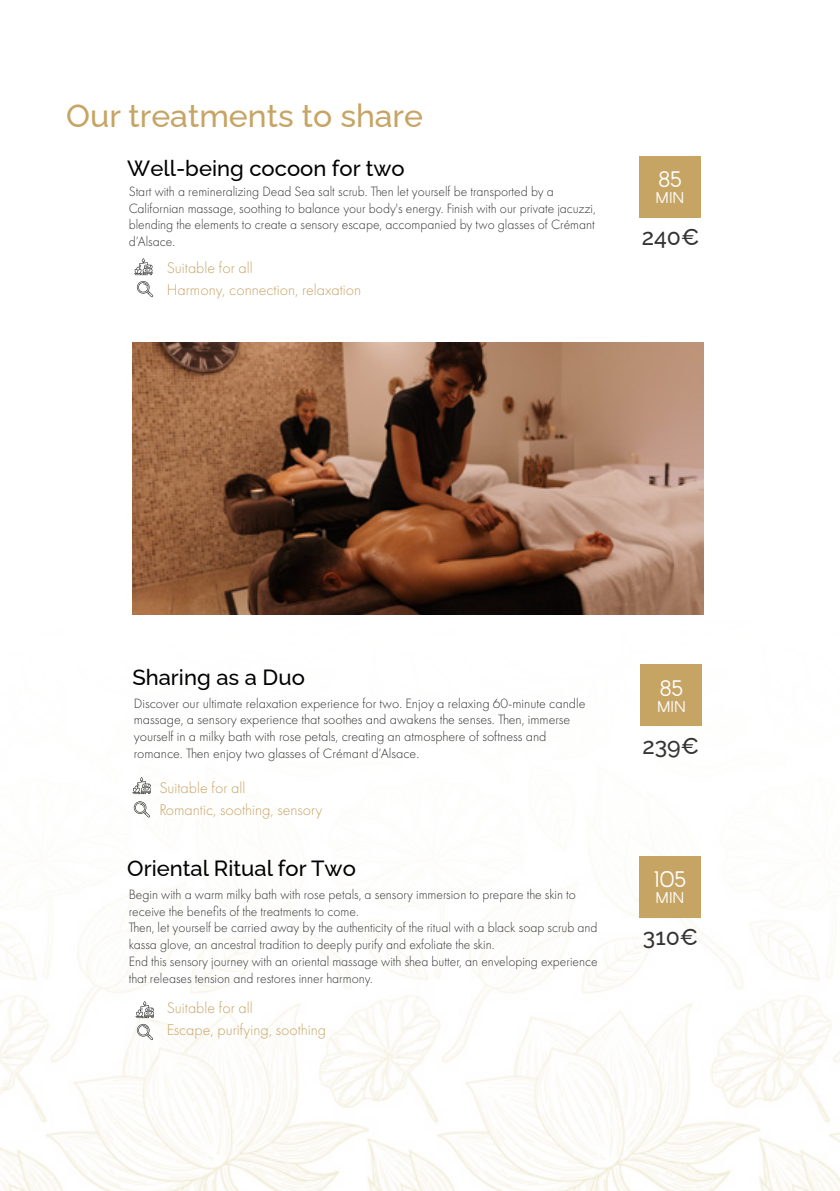
<style>
.page{position:relative;width:840px;height:1191px;background:#fff}
.page>*{position:absolute;margin:0;border:0;box-sizing:border-box;transform-origin:0 0}
.t1{font:100 32px "Raleway";color:#c6a464}
.t2{font:100 23px "Raleway";color:#343434}
.t3{font:100 22px "Raleway";color:#000}
.t4{font:22px "Arcon Rounded Regular";color:#fff}
.t5{font:300 16px/22px "Futura PT";color:#c6a464}
.t6{font:15.4px "Arcon Rounded Regular";color:#fff}
.t7{font:300 14px/16.8px "Futura PT";color:#343434}
</style>
<div class="page">
<img style="left:0;top:554px;width:839px;height:637px">
<div style="left:638px;top:156px;width:62px;height:61px;background:#c6a464"></div>
<svg style="left:134px;top:258px;width:18px;height:17px"></svg>
<svg style="left:137px;top:281px;width:16px;height:16px"></svg>
<div style="left:640px;top:664px;width:62px;height:62px;background:#c6a464"></div>
<svg style="left:132px;top:777px;width:19px;height:17px"></svg>
<svg style="left:134px;top:801px;width:16px;height:16px"></svg>
<div style="left:638px;top:855px;width:62px;height:62px;background:#c6a464"></div>
<svg style="left:135px;top:1001px;width:19px;height:17px"></svg>
<svg style="left:137px;top:1024px;width:16px;height:16px"></svg>
<img style="left:132px;top:343px;width:571px;height:271px">
<h1 class="t1" style="left:66px;top:90px;width:358px">Our treatments to share</h1>
<h3 class="t3" style="left:127px;top:151px;width:279px">Well-being cocoon for two</h3>
<p class="t7" style="left:129px;top:183px;width:468px">Start with a remineralizing Dead Sea salt scrub. Then let yourself be transported by a Californian massage, soothing to balance your body's energy. Finish with our private jacuzzi, blending the elements to create a sensory escape, accompanied by two glasses of Crémant d’Alsace.</p>
<p class="t5" style="left:167px;top:256px;width:196px">Suitable for all<br>Harmony, connection, relaxation</p>
<h3 class="t4" style="left:658px;top:166px;width:25px">85</h3>
<p class="t6" style="left:655px;top:188px;width:30px">MIN</p>
<h2 class="t2" style="left:641px;top:219px;width:59px">240€</h2>
<h3 class="t3" style="left:132px;top:660px;width:174px">Sharing as a Duo</h3>
<p class="t7" style="left:134px;top:694px;width:453px">Discover our ultimate relaxation experience for two. Enjoy a relaxing 60-minute candle massage, a sensory experience that soothes and awakens the senses. Then, immerse yourself in a milky bath with rose petals, creating an atmosphere of softness and romance. Then enjoy two glasses of Crémant d’Alsace.</p>
<p class="t5" style="left:159px;top:776px;width:164px">Suitable for all<br>Romantic, soothing, sensory</p>
<h3 class="t3" style="left:127px;top:851px;width:230px">Oriental Ritual for Two</h3>
<p class="t7" style="left:129px;top:886px;width:470px">Begin with a warm milky bath with rose petals, a sensory immersion to prepare the skin to receive the benefits of the treatments to come.<br>Then, let yourself be carried away by the authenticity of the ritual with a black soap scrub and kassa glove, an ancestral tradition to deeply purify and exfoliate the skin.<br>End this sensory journey with an oriental massage with shea butter, an enveloping experience that releases tension and restores inner harmony.</p>
<p class="t5" style="left:167px;top:997px;width:161px">Suitable for all<br>Escape, purifying, soothing</p>
<h3 class="t4" style="left:659px;top:675px;width:25px">85</h3>
<p class="t6" style="left:656px;top:697px;width:30px">MIN</p>
<h2 class="t2" style="left:642px;top:728px;width:58px">239€</h2>
<h3 class="t4" style="left:653px;top:866px;width:34px">105</h3>
<p class="t6" style="left:655px;top:888px;width:30px">MIN</p>
<h2 class="t2" style="left:642px;top:919px;width:57px">310€</h2>
</div>
